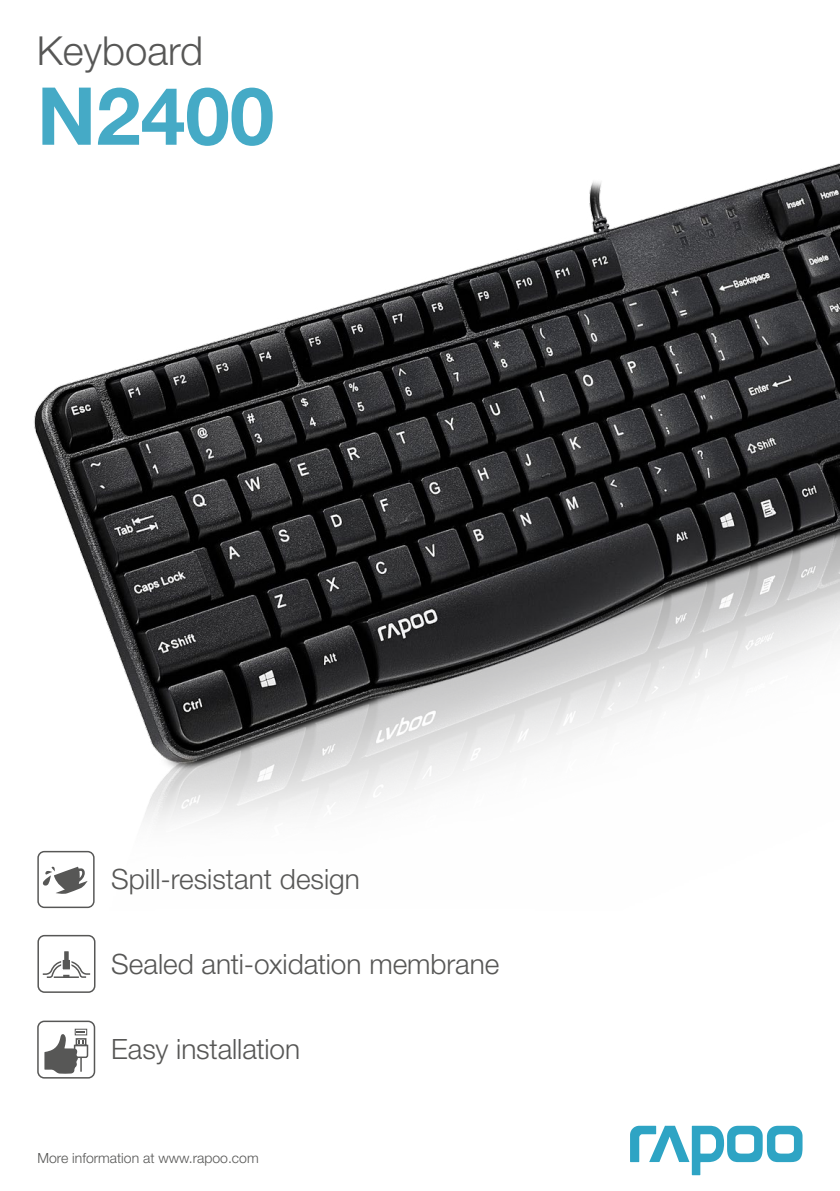
<style>
.page{position:relative;width:840px;height:1191px;background:#fff}
.page>*{position:absolute;margin:0;border:0;box-sizing:border-box;transform-origin:0 0}
.t1{font:700 80px "Helvetica Neue LT Std";color:#45aac6}
.t2{font:300 40px "Helvetica Neue LT Std";color:#575756}
.t3{font:300 28px "Helvetica Neue LT Std";color:#575756}
.t4{font:300 14px "Helvetica Neue LT Std";color:#575756}
</style>
<div class="page">
<img style="left:34px;top:163px;width:805px;height:746px">
<svg style="left:630px;top:1125px;width:172px;height:50px"></svg>
<svg style="left:37px;top:1020px;width:59px;height:59px"></svg>
<svg style="left:37px;top:934px;width:59px;height:59px"></svg>
<div style="left:37px;top:851px;width:58px;height:57px;border:1px solid #575756;border-radius:6px"></div>
<svg style="left:42px;top:866px;width:45px;height:28px"></svg>
<h2 class="t2" style="left:37px;top:26px;width:168px">Keyboard</h2>
<h1 class="t1" style="left:37px;top:67px;width:239px">N2400</h1>
<p class="t3" style="left:111px;top:862px;width:250px">Spill-resistant design</p>
<p class="t3" style="left:111px;top:947px;width:389px">Sealed anti-oxidation membrane</p>
<p class="t3" style="left:111px;top:1032px;width:190px">Easy installation</p>
<p class="t4" style="left:37px;top:1149px;width:222px">More information at www.rapoo.com</p>
</div>
